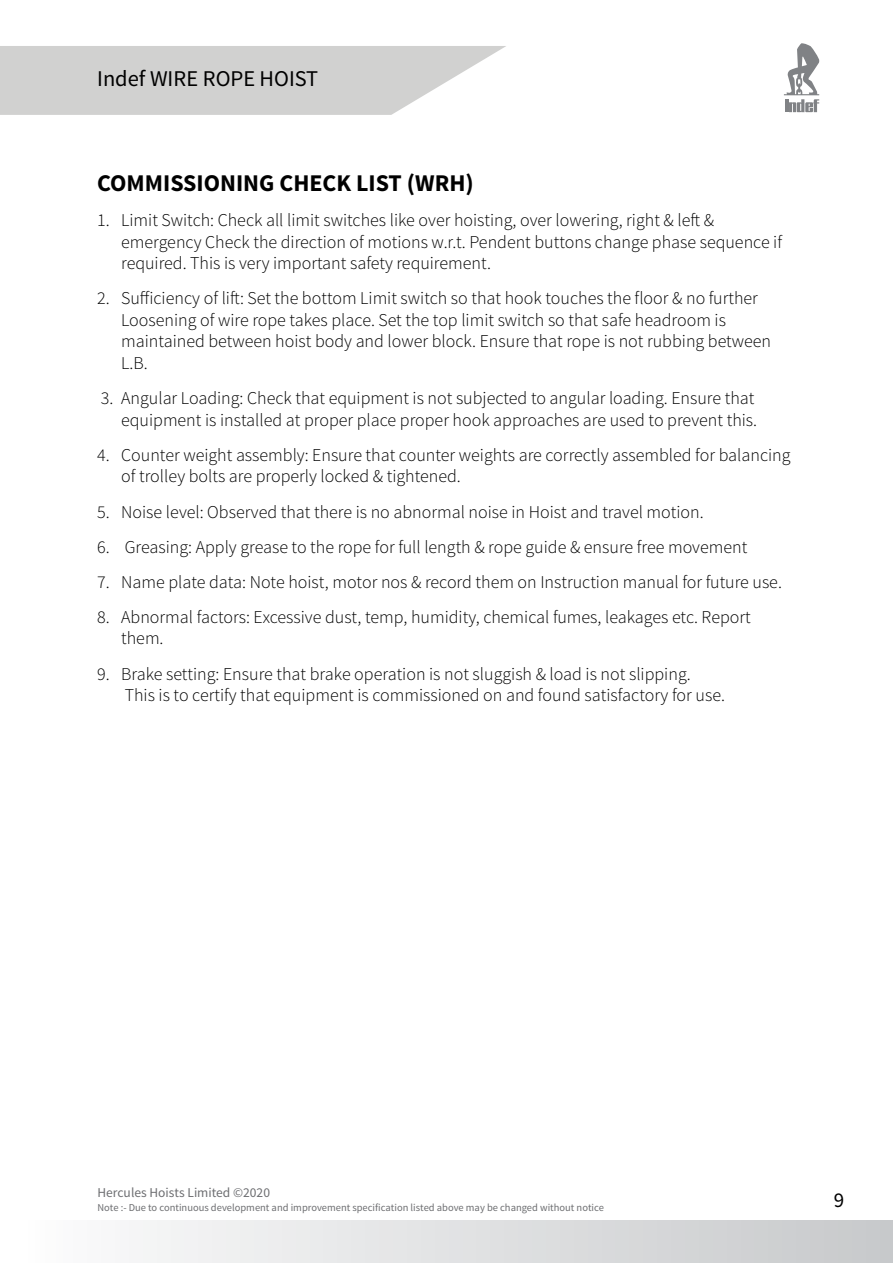
<style>
.page{position:relative;width:893px;height:1263px;background:#fff}
.page>*{position:absolute;margin:0;border:0;box-sizing:border-box;transform-origin:0 0}
.t1{font:700 24px "Source Sans Pro";color:#000}
.t2{font:22.5px "Source Sans Pro";color:#000}
.t3{font:21px "Source Sans Pro";color:#000}
.t4{font:300 18px/21.6px "Source Sans Pro";color:#000}
.t5{font:13.5px "Source Sans Pro";color:#6d6e71}
.t6{font:10.5px "Source Sans Pro";color:#6d6e71}
</style>
<div class="page">
<svg style="left:0;top:46px;width:506px;height:69px;background:#d6d6d5"></svg>
<svg style="left:784px;top:43px;width:35px;height:69px"></svg>
<div style="left:7px;top:1221px;width:886px;height:42px;background:linear-gradient(to right,#fdfdfe,#c7c9ca)"></div>
<p class="t2" style="left:97px;top:65px;width:223px">Indef WIRE ROPE HOIST</p>
<h1 class="t1" style="left:97px;top:167px;width:378px">COMMISSIONING CHECK LIST (WRH)</h1>
<p class="t4" style="left:121px;top:209px;width:662px;text-indent:-24px">1. Limit Switch: Check all limit switches like over hoisting, over lowering, right &amp; left &amp; emergency Check the direction of motions w.r.t. Pendent buttons change phase sequence if required. This is very important safety requirement.</p>
<p class="t4" style="left:121px;top:288px;width:651px;text-indent:-24px">2. Sufficiency of lift: Set the bottom Limit switch so that hook touches the floor &amp; no further Loosening of wire rope takes place. Set the top limit switch so that safe headroom is maintained between hoist body and lower block. Ensure that rope is not rubbing between L.B.</p>
<p class="t4" style="left:101px;top:387px;width:658px;text-align:right">3. Angular Loading: Check that equipment is not subjected to angular loading. Ensure that equipment is installed at proper place proper hook approaches are used to prevent this.</p>
<p class="t4" style="left:121px;top:444px;width:671px;text-indent:-24px">4. Counter weight assembly: Ensure that counter weights are correctly assembled for balancing of trolley bolts are properly locked &amp; tightened.</p>
<p class="t4" style="left:97px;top:501px;width:608px">5. Noise level: Observed that there is no abnormal noise in Hoist and travel motion.</p>
<p class="t4" style="left:97px;top:536px;width:652px">6. Greasing: Apply grease to the rope for full length &amp; rope guide &amp; ensure free movement</p>
<p class="t4" style="left:97px;top:571px;width:686px">7. Name plate data: Note hoist, motor nos &amp; record them on Instruction manual for future use.</p>
<p class="t4" style="left:121px;top:606px;width:631px;text-indent:-24px">8. Abnormal factors: Excessive dust, temp, humidity, chemical fumes, leakages etc. Report them.</p>
<p class="t4" style="left:125px;top:663px;width:602px;text-indent:-28px">9. Brake setting: Ensure that brake operation is not sluggish &amp; load is not slipping.<br>This is to certify that equipment is commissioned on and found satisfactory for use.</p>
<p class="t5" style="left:98px;top:1184px;width:174px">Hercules Hoists Limited ©2020</p>
<p class="t6" style="left:98px;top:1200px;width:508px">Note :- Due to continuous development and improvement specification listed above may be changed without notice</p>
<p class="t3" style="left:834px;top:1187px;width:12px">9</p>
</div>
